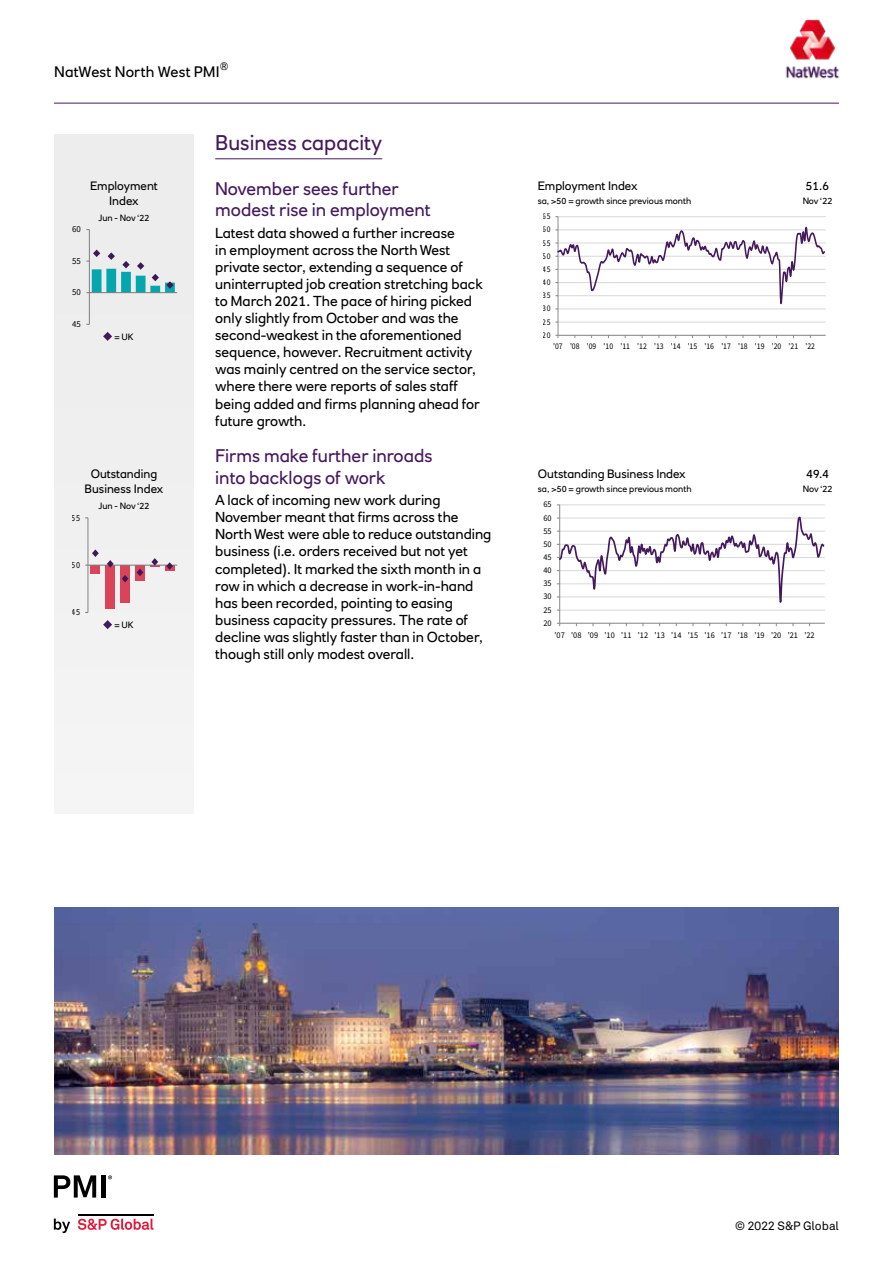
<style>
.page{position:relative;width:893px;height:1263px;background:#fff}
.page>*{position:absolute;margin:0;border:0;box-sizing:border-box;transform-origin:0 0}
.t1{font:21px "RN House Sans";color:#44195e}
.t2{font:18px/21.6px "RN House Sans";color:#44195e}
.t3{font:15px "RN House Sans";letter-spacing:.01em;color:#000}
.t4{font:14.25px/17.1px "RN House Sans";color:#000}
.t5{font:12px/14.4px "RN House Sans";color:#000;text-align:center}
.t6{font:12px "Akkurat LL";color:#000}
.t7{font:10.5px "RN House Sans";color:#000}
.t8{font:9.15px "Source Sans Pro";letter-spacing:.005em;color:#000}
.t9{font:9.15px "Source Sans Pro";letter-spacing:.005em;color:#000;scale:.89 1}
.t10{font:9px "RN House Sans";color:#000}
.t11{font:8.7px "Source Sans Pro";letter-spacing:-.005em;color:#000;scale:.89 1}
.t12{font:8.7px "Source Sans Pro";letter-spacing:-.005em;color:#000;scale:.95 1}
</style>
<div class="page">
<hr style="left:54px;top:103px;width:785px;height:1px;background:#44195e">
<img style="left:785px;top:19px;width:55px;height:60px">
<svg style="left:54px;top:1218px;width:16px;height:15px"></svg>
<svg style="left:78px;top:1218px;width:75px;height:12px"></svg>
<hr style="left:78px;top:1213px;width:75px;height:2px;background:#000">
<svg style="left:54px;top:1175px;width:42px;height:22px"></svg>
<div style="left:101px;top:1175px;width:5px;height:22px;background:#000"></div>
<svg style="left:108px;top:1175px;width:4px;height:4px"></svg>
<div style="left:54px;top:134px;width:140px;height:680px;background:#ededed"></div>
<hr style="left:215px;top:159px;width:167px;height:1px;background:#44195e">
<hr style="left:558px;top:322px;width:268px;height:1px;background:#d9d9d9">
<hr style="left:558px;top:216px;width:268px;height:1px;background:#d9d9d9">
<hr style="left:558px;top:217px;width:1px;height:118px;background:#868686">
<hr style="left:558px;top:335px;width:268px;height:1px;background:#868686">
<svg style="left:555px;top:224px;width:271px;height:86px"></svg>
<hr style="left:89px;top:230px;width:1px;height:94px;background:#868686">
<hr style="left:89px;top:292px;width:88px;height:1px;background:#868686">
<svg style="left:86px;top:250px;width:89px;height:43px"></svg>
<hr style="left:560px;top:504px;width:265px;height:1px;background:#d9d9d9">
<hr style="left:559px;top:505px;width:1px;height:118px;background:#868686">
<hr style="left:560px;top:623px;width:265px;height:1px;background:#868686">
<svg style="left:557px;top:516px;width:268px;height:95px"></svg>
<div style="left:90px;top:565px;width:10px;height:9px;background:#da445a"></div>
<div style="left:105px;top:565px;width:10px;height:44px;background:#da445a"></div>
<div style="left:120px;top:565px;width:10px;height:38px;background:#da445a"></div>
<div style="left:135px;top:565px;width:10px;height:15px;background:#da445a"></div>
<div style="left:165px;top:565px;width:10px;height:6px;background:#da445a"></div>
<hr style="left:88px;top:518px;width:1px;height:94px;background:#868686">
<hr style="left:88px;top:565px;width:89px;height:1px;background:#868686">
<svg style="left:92px;top:549px;width:7px;height:8px"></svg>
<svg style="left:107px;top:560px;width:7px;height:8px"></svg>
<svg style="left:122px;top:575px;width:6px;height:7px"></svg>
<svg style="left:137px;top:569px;width:6px;height:7px"></svg>
<svg style="left:150px;top:558px;width:10px;height:8px"></svg>
<svg style="left:166px;top:562px;width:7px;height:8px"></svg>
<svg style="left:103px;top:332px;width:9px;height:9px"></svg>
<svg style="left:103px;top:620px;width:9px;height:9px"></svg>
<img style="left:54px;top:908px;width:785px;height:246px">
<p class="t7" style="left:220px;top:59px;width:10px">®</p>
<p class="t3" style="left:54px;top:63px;width:167px">NatWest North West PMI</p>
<h1 class="t1" style="left:215px;top:130px;width:168px">Business capacity</h1>
<p class="t5" style="left:90px;top:179px;width:69px">Employment<br>Index</p>
<p class="t8" style="left:72px;top:223px;width:10px">60</p>
<p class="t8" style="left:72px;top:255px;width:10px">55</p>
<p class="t8" style="left:72px;top:287px;width:10px">50</p>
<p class="t8" style="left:72px;top:318px;width:10px">45</p>
<p class="t10" style="left:98px;top:212px;width:53px">Jun - Nov ‘22</p>
<p class="t10" style="left:114px;top:331px;width:21px">= UK</p>
<p class="t5" style="left:85px;top:467px;width:80px">Outstanding<br>Business Index</p>
<p class="t9" style="left:72px;top:512px;width:11px">55</p>
<p class="t9" style="left:72px;top:559px;width:11px">50</p>
<p class="t9" style="left:72px;top:606px;width:11px">45</p>
<p class="t10" style="left:98px;top:500px;width:53px">Jun - Nov ‘22</p>
<p class="t10" style="left:114px;top:619px;width:21px">= UK</p>
<p class="t2" style="left:215px;top:177px;width:217px">November sees further modest rise in employment</p>
<p class="t4" style="left:215px;top:224px;width:269px">Latest data showed a further increase<br>in employment across the North West private sector, extending a sequence of uninterrupted job creation stretching back to March 2021. The pace of hiring picked only slightly from October and was the second-weakest in the aforementioned sequence, however. Recruitment activity was mainly centred on the service sector, where there were reports of sales staff being added and firms planning ahead for future growth.</p>
<p class="t2" style="left:215px;top:445px;width:219px">Firms make further inroads into backlogs of work</p>
<p class="t4" style="left:215px;top:491px;width:278px">A lack of incoming new work during November meant that firms across the North West were able to reduce outstanding business (i.e. orders received but not yet completed). It marked the sixth month in a row in which a decrease in work-in-hand has been recorded, pointing to easing business capacity pressures. The rate of decline was slightly faster than in October, though still only modest overall.</p>
<p class="t5" style="left:538px;top:179px;width:101px">Employment Index</p>
<p class="t10" style="left:538px;top:195px;width:155px">sa, &gt;50 = growth since previous month</p>
<p class="t11" style="left:543px;top:211px;width:10px">65</p>
<p class="t11" style="left:543px;top:224px;width:10px">60</p>
<p class="t11" style="left:543px;top:237px;width:10px">55</p>
<p class="t11" style="left:543px;top:250px;width:10px">50</p>
<p class="t11" style="left:543px;top:264px;width:10px">45</p>
<p class="t11" style="left:543px;top:277px;width:10px">40</p>
<p class="t11" style="left:543px;top:290px;width:10px">35</p>
<p class="t11" style="left:543px;top:303px;width:10px">30</p>
<p class="t11" style="left:543px;top:316px;width:10px">25</p>
<p class="t11" style="left:543px;top:329px;width:10px">20</p>
<p class="t5" style="left:806px;top:179px;width:25px">51.6</p>
<p class="t10" style="left:803px;top:195px;width:31px">Nov ‘22</p>
<p class="t11" style="left:553px;top:341px;width:296px">'07 '08 '09 '10 '11 '12 '13 '14 '15 '16 '17 '18 '19 '20 '21 '22</p>
<p class="t5" style="left:538px;top:467px;width:149px">Outstanding Business Index</p>
<p class="t10" style="left:538px;top:483px;width:155px">sa, &gt;50 = growth since previous month</p>
<p class="t12" style="left:543px;top:499px;width:10px">65</p>
<p class="t12" style="left:543px;top:512px;width:10px">60</p>
<p class="t12" style="left:543px;top:525px;width:10px">55</p>
<p class="t12" style="left:543px;top:539px;width:10px">50</p>
<p class="t12" style="left:543px;top:552px;width:10px">45</p>
<p class="t12" style="left:543px;top:565px;width:10px">40</p>
<p class="t12" style="left:543px;top:578px;width:10px">35</p>
<p class="t12" style="left:543px;top:591px;width:10px">30</p>
<p class="t12" style="left:543px;top:604px;width:10px">25</p>
<p class="t12" style="left:543px;top:617px;width:10px">20</p>
<p class="t5" style="left:806px;top:467px;width:24px">49.4</p>
<p class="t10" style="left:803px;top:483px;width:31px">Nov ‘22</p>
<p class="t12" style="left:554px;top:629px;width:275px">'07 '08 '09 '10 '11 '12 '13 '14 '15 '16 '17 '18 '19 '20 '21 '22</p>
<p class="t6" style="left:735px;top:1216px;width:105px">© 2022 S&amp;P Global</p>
</div>
